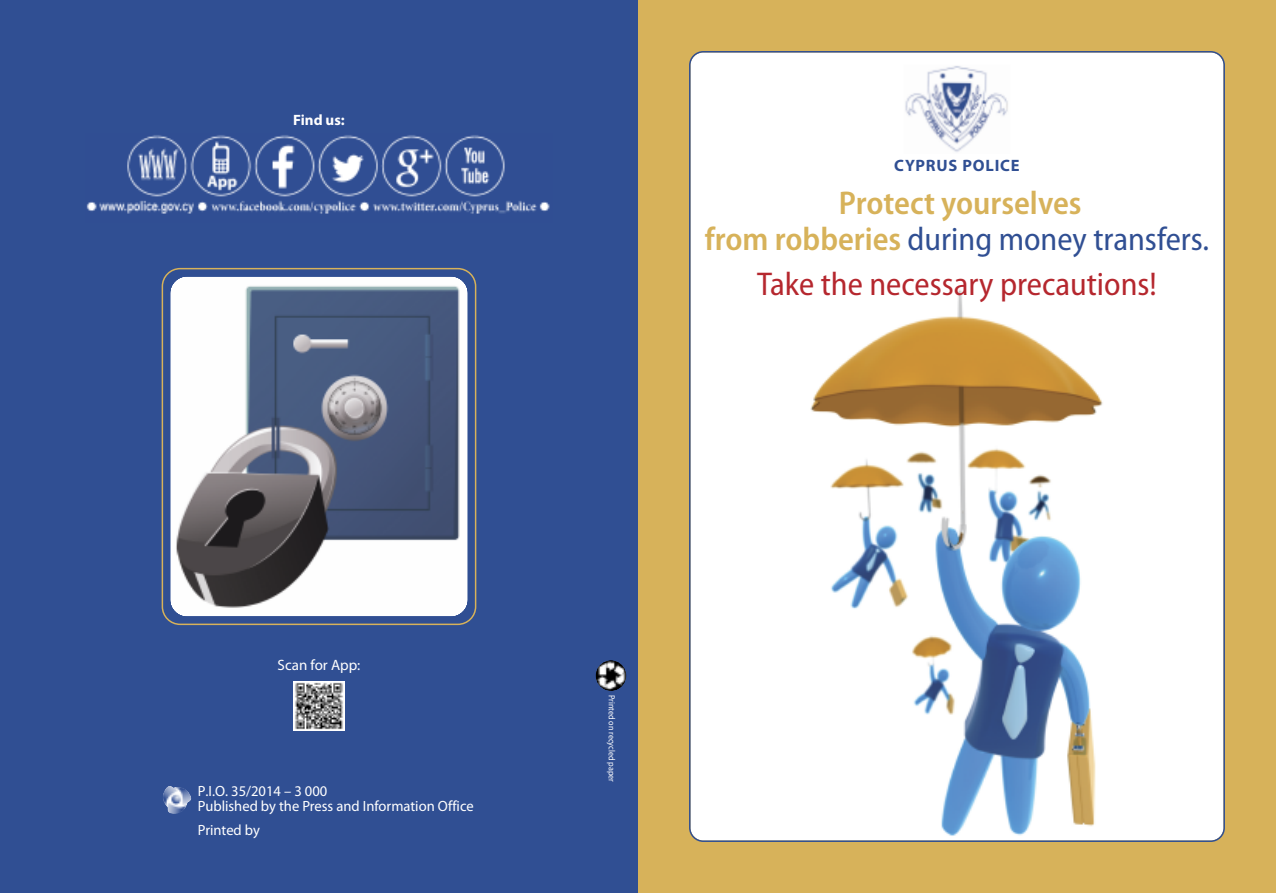
<style>
.page{position:relative;width:1276px;height:893px;background:#fff}
.page>*{position:absolute;margin:0;border:0;box-sizing:border-box;transform-origin:0 0}
.t1{font:600 semi-condensed 33px/36px "Myriad Pro";color:#d7b25a;text-align:center}
.t2{font:semi-condensed 33px "Myriad Pro";color:#b5272e}
.t3{font:700 16.5px "Myriad Pro";letter-spacing:.05em;color:#304f93}
.t4{font:15px "Myriad Pro";color:#fff}
.t5{font:700 15px "Myriad Pro";color:#fff}
.t6{font:14.85px/15px "Myriad Pro";color:#fff}
.t7{font:9px "Myriad Pro";color:#fff;scale:.9 1}
.s1{font-weight:400;color:#304f93}
</style>
<div class="page">
<div style="left:0;top:0;width:638px;height:893px;background:#304f93"></div>
<svg style="left:162px;top:268px;width:314px;height:357px"></svg>
<img style="left:170px;top:276px;width:298px;height:341px;border-radius:17px">
<div style="left:638px;top:0;width:638px;height:893px;background:#d7b25a"></div>
<div style="left:689px;top:51px;width:536px;height:791px;background:#fff"></div>
<img style="left:767px;top:287px;width:403px;height:552px">
<img style="left:904px;top:65px;width:106px;height:89px">
<img style="left:163px;top:786px;width:28px;height:28px">
<img style="left:595px;top:660px;width:31px;height:31px;border-radius:50%">
<img style="left:86px;top:135px;width:464px;height:79px">
<img style="left:293px;top:681px;width:51px;height:50px">
<p class="t5" style="left:293px;top:114px;width:53px">Find us:</p>
<p class="t3" style="left:894px;top:159px;width:127px">CYPRUS POLICE</p>
<h1 class="t1" style="left:705px;top:188px;width:506px">Protect yourselves<br>from robberies <span class="s1">during money transfers.</span></h1>
<h1 class="t2" style="left:757px;top:272px;width:401px">Take the necessary precautions!</h1>
<p class="t4" style="left:277px;top:659px;width:84px">Scan for App:</p>
<p class="t6" style="left:198px;top:785px;width:277px">P.I.O. 35/2014 – 3 000<br>Published by the Press and Information Office</p>
<p class="t6" style="left:198px;top:824px;width:64px">Printed by</p>
<p class="t7" style="left:615px;top:695px;width:98px;rotate:90deg">Printed on recycled paper</p>
</div>
